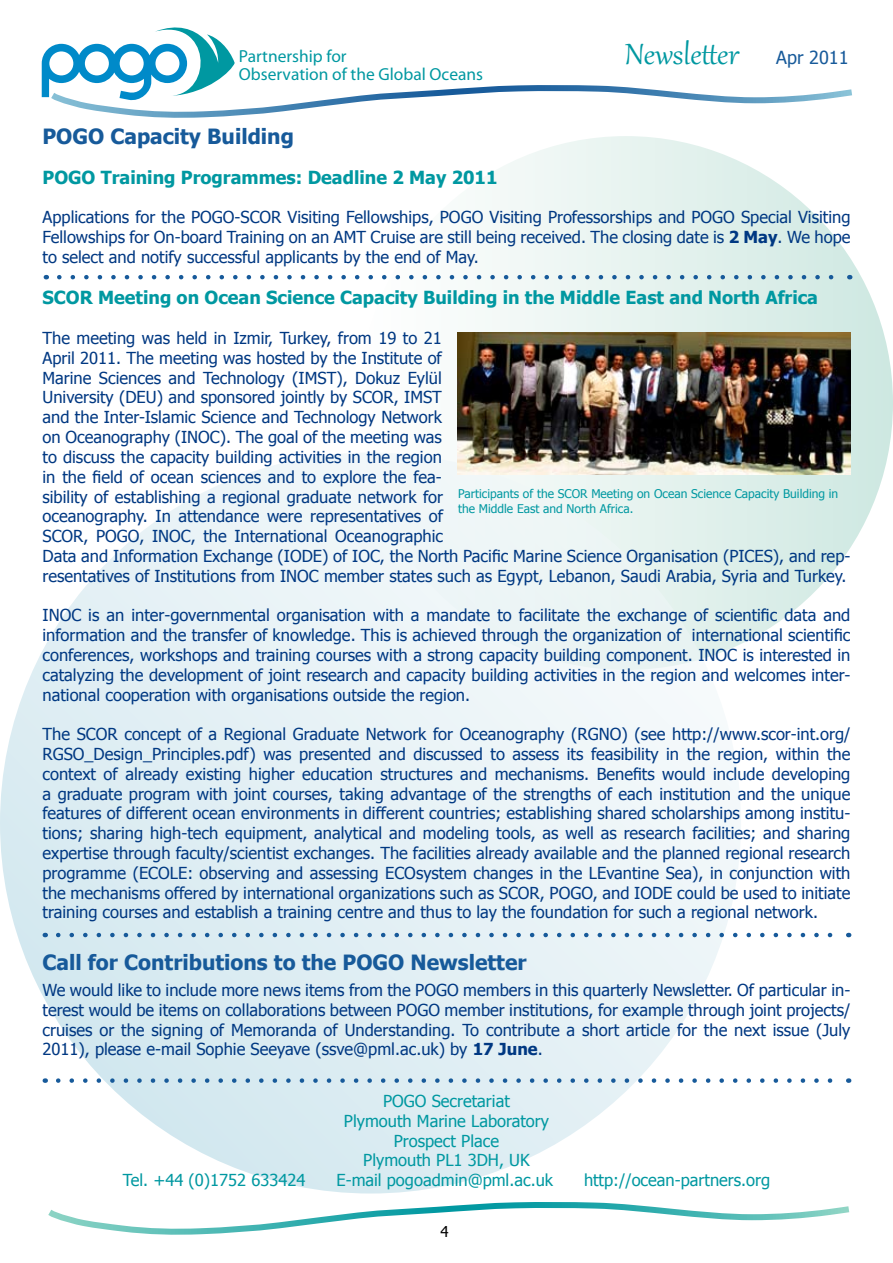
<style>
.page{position:relative;width:893px;height:1263px;background:#fff}
.page>*{position:absolute;margin:0;border:0;box-sizing:border-box;transform-origin:0 0}
.t1{font:36px "Gabriola";color:#0098a1}
.t2{font:700 21px "Tahoma";color:#175a9a}
.t3{font:700 18px "Tahoma";color:#0098a1}
.t4{font:17.4px/17.4px "Helvetica Neue";color:#0098a1}
.t5{font:16.5px/19.8px "Tahoma";color:#003882;text-align:justify}
.t6{font:16.5px/19.8px "Tahoma";color:#0098a1;text-align:center}
.t7{font:15px "Tahoma";color:#000}
.t8{font:12px/14.4px "Tahoma";color:#0098a1}
.s1{font-family:"Tahoma";font-size:18px;color:#175a9a}
.s2{font-weight:700}
</style>
<div class="page">
<div style="left:359px;top:136px;width:534px;height:534px;background:linear-gradient(to right,#fffefe,#cee7e0);border-radius:50%"></div>
<div style="left:0;top:452px;width:741px;height:741px;background:linear-gradient(to right,#d8eaf1,#f1f7f9);border-radius:50%"></div>
<svg style="left:48px;top:1202px;width:802px;height:33px"></svg>
<svg style="left:42px;top:27px;width:810px;height:91px"></svg>
<svg style="left:58px;top:933px;width:775px;height:4px;background:#acc7dc"></svg>
<img style="left:457px;top:333px;width:393px;height:141px">
<svg style="left:58px;top:1078px;width:775px;height:5px"></svg>
<svg style="left:59px;top:275px;width:784px;height:4px"></svg>
<p class="t4" style="left:239px;top:48px;width:246px">Partnership for<br>Observation of the Global Oceans</p>
<p class="t2" style="left:43px;top:121px;width:253px">POGO Capacity Building</p>
<h1 class="t1" style="left:625px;top:31px;width:225px">Newsletter <span class="s1">Apr 2011</span></h1>
<p class="t3" style="left:43px;top:165px;width:457px">POGO Training Programmes: Deadline 2 May 2011</p>
<p class="t5" style="left:43px;top:207px;width:809px">Applications for the POGO-SCOR Visiting Fellowships, POGO Visiting Professorships and POGO Special Visiting Fellowships for On-board Training on an AMT Cruise are still being received. The closing date is <span class="s2">2 May</span>. We hope to select and notify successful applicants by the end of May.</p>
<p class="t3" style="left:43px;top:285px;width:777px">SCOR Meeting on Ocean Science Capacity Building in the Middle East and North Africa</p>
<p class="t5" style="left:43px;top:327px;width:809px;text-align:left">The meeting was held in Izmir, Turkey, from 19 to 21<br>April 2011. The meeting was hosted by the Institute of<br>Marine Sciences and Technology (IMST), Dokuz Eylül<br>University (DEU) and sponsored jointly by SCOR, IMST<br>and the Inter-Islamic Science and Technology Network<br>on Oceanography (INOC). The goal of the meeting was<br>to discuss the capacity building activities in the region<br>in the field of ocean sciences and to explore the fea-<br>sibility of establishing a regional graduate network for<br>oceanography. In attendance were representatives of<br>SCOR, POGO, INOC, the International Oceanographic<br>Data and Information Exchange (IODE) of IOC, the North Pacific Marine Science Organisation (PICES), and rep&shy;resentatives of Institutions from INOC member states such as Egypt, Lebanon, Saudi Arabia, Syria and Turkey.</p>
<p class="t5" style="left:43px;top:605px;width:809px">INOC is an inter-governmental organisation with a mandate to facilitate the exchange of scientific data and information and the transfer of knowledge. This is achieved through the organization of international scientific conferences, workshops and training courses with a strong capacity building component. INOC is interested in catalyzing the development of joint research and capacity building activities in the region and welcomes inter&shy;national cooperation with organisations outside the region.</p>
<p class="t5" style="left:43px;top:723px;width:809px">The SCOR concept of a Regional Graduate Network for Oceanography (RGNO) (see http://www.scor-int.org/ RGSO_Design_Principles.pdf) was presented and discussed to assess its feasibility in the region, within the context of already existing higher education structures and mechanisms. Benefits would include developing a graduate program with joint courses, taking advantage of the strengths of each institution and the unique features of different ocean environments in different countries; establishing shared scholarships among institu&shy;tions; sharing high-tech equipment, analytical and modeling tools, as well as research facilities; and sharing expertise through faculty/scientist exchanges. The facilities already available and the planned regional research programme (ECOLE: observing and assessing ECOsystem changes in the LEvantine Sea), in conjunction with the mechanisms offered by international organizations such as SCOR, POGO, and IODE could be used to initiate training courses and establish a training centre and thus to lay the foundation for such a regional network.</p>
<p class="t8" style="left:458px;top:486px;width:382px">Participants of the SCOR Meeting on Ocean Science Capacity Building in the Middle East and North Africa.</p>
<p class="t2" style="left:43px;top:948px;width:486px">Call for Contributions to the POGO Newsletter</p>
<p class="t5" style="left:43px;top:979px;width:809px">We would like to include more news items from the POGO members in this quarterly Newsletter. Of particular in&shy;terest would be items on collaborations between POGO member institutions, for example through joint projects/ cruises or the signing of Memoranda of Understanding. To contribute a short article for the next issue (July 2011), please e-mail Sophie Seeyave (ssve@pml.ac.uk) by <span class="s2">17 June</span>.</p>
<p class="t6" style="left:344px;top:1090px;width:207px">POGO Secretariat<br>Plymouth Marine Laboratory<br>Prospect Place<br>Plymouth PL1 3DH, UK</p>
<p class="t6" style="left:123px;top:1169px;width:184px">Tel. +44 (0)1752 633424</p>
<p class="t6" style="left:336px;top:1169px;width:218px">E-mail pogoadmin@pml.ac.uk</p>
<p class="t6" style="left:584px;top:1169px;width:188px">http://ocean-partners.org</p>
<p class="t7" style="left:440px;top:1221px;width:10px">4</p>
</div>
